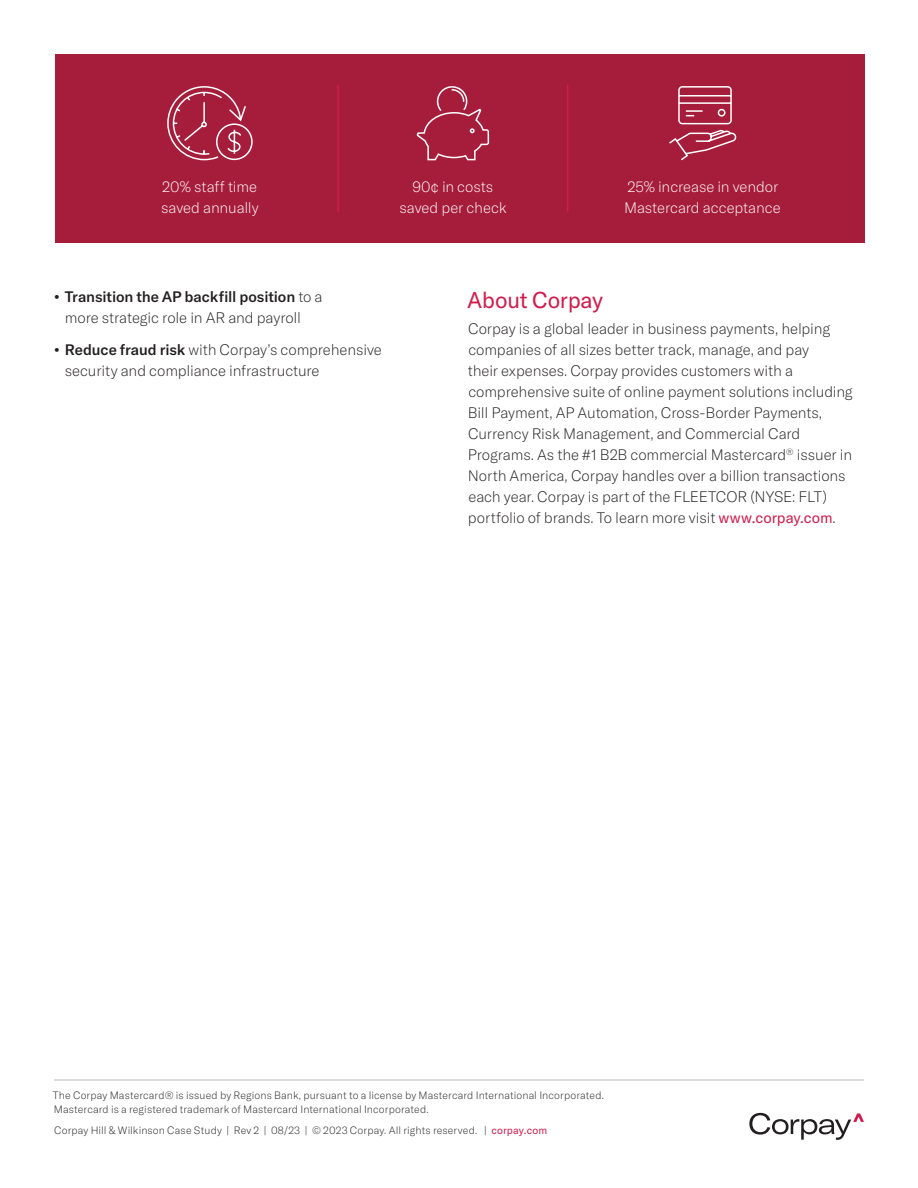
<style>
.page{position:relative;width:918px;height:1188px;background:#fff}
.page>*{position:absolute;margin:0;border:0;box-sizing:border-box;transform-origin:0 0}
.t1{font:22.5px "GT America";letter-spacing:-.015em;color:#cf1c4c}
.t2{font:100 15px/21px "GT America";letter-spacing:-.01em;color:#231f20}
.t3{font:100 15px/21px "GT America";letter-spacing:-.01em;color:#fff}
.t4{font:100 10.5px/13.5px "GT America";letter-spacing:.01em;color:#231f20}
.s1{font-weight:700}
.s2{font-weight:500}
.s3{font-weight:400;color:#cf1c4c}
</style>
<div class="page">
<svg style="left:749px;top:1113px;width:115px;height:27px"></svg>
<hr style="left:54px;top:1080px;width:810px;height:1px;background:#bcbdc0">
<div style="left:55px;top:54px;width:810px;height:189px;background:#a61c3b"></div>
<div style="left:216px;top:123px;width:37px;height:37px;border:2px solid #fff;border-radius:50%"></div>
<svg style="left:167px;top:86px;width:80px;height:75px"></svg>
<hr style="left:337px;top:85px;width:2px;height:127px;background:#cf1c4c">
<svg style="left:417px;top:86px;width:73px;height:75px"></svg>
<hr style="left:567px;top:85px;width:1px;height:127px;background:#cf1c4c">
<svg style="left:669px;top:86px;width:68px;height:75px"></svg>
<p class="t3" style="left:161px;top:177px;width:99px">20% staff time saved annually</p>
<p class="t3" style="left:399px;top:177px;width:109px;text-align:center">90¢ in costs saved per check</p>
<p class="t3" style="left:624px;top:177px;width:158px">25% increase in vendor<br>Mastercard acceptance</p>
<p class="t2" style="left:65px;top:286px;width:259px;text-indent:-11px"><span class="s1">•</span> <span class="s2">Transition the AP backfill position</span> to a more strategic role in AR and payroll</p>
<p class="t2" style="left:65px;top:339px;width:319px;text-indent:-11px"><span class="s1">•</span> <span class="s2">Reduce fraud risk</span> with Corpay’s comprehensive security and compliance infrastructure</p>
<h1 class="t1" style="left:467px;top:287px;width:137px">About Corpay</h1>
<p class="t2" style="left:468px;top:319px;width:387px">Corpay is a global leader in business payments, helping companies of all sizes better track, manage, and pay<br>their expenses. Corpay provides customers with a comprehensive suite of online payment solutions including Bill Payment, AP Automation, Cross-Border Payments, Currency Risk Management, and Commercial Card Programs. As the #1 B2B commercial Mastercard<sup>®</sup> issuer in North America, Corpay handles over a billion transactions each year. Corpay is part of the FLEETCOR (NYSE: FLT) portfolio of brands. To learn more visit <span class="s3">www.corpay.com</span>.</p>
<p class="t4" style="left:53px;top:1089px;width:553px">The Corpay Mastercard® is issued by Regions Bank, pursuant to a license by Mastercard International Incorporated.<br>Mastercard is a registered trademark of Mastercard International Incorporated.</p>
<p class="t4" style="left:54px;top:1124px;width:495px">Corpay Hill &amp; Wilkinson Case Study | Rev 2 | 08/23 | © 2023 Corpay. All rights reserved. | <span class="s3">corpay.com</span></p>
</div>
